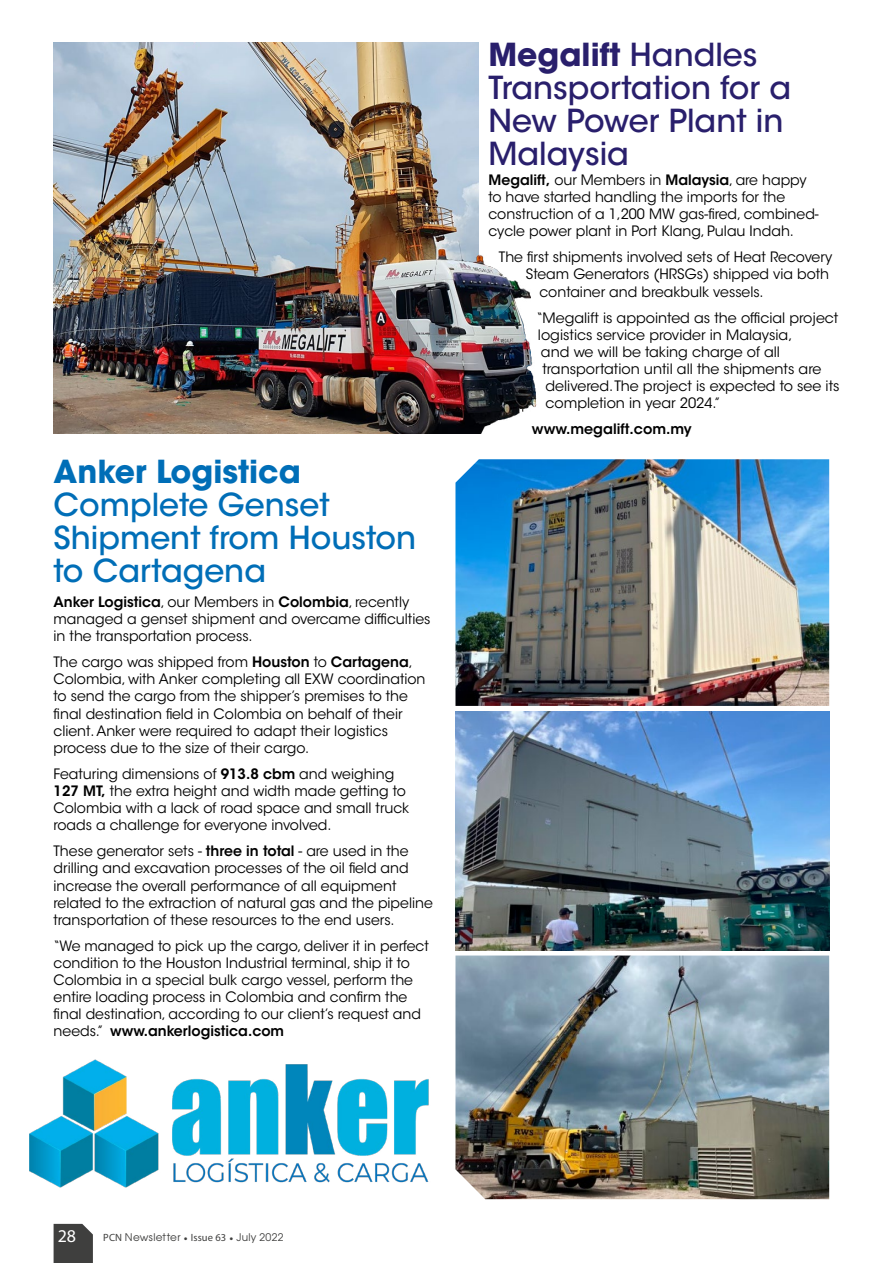
<style>
.page{position:relative;width:893px;height:1263px;background:#fff}
.page>*{position:absolute;margin:0;border:0;box-sizing:border-box;transform-origin:0 0}
.t1{font:500 31.5px/33px "ITC Avant Garde Std";color:#291f6c}
.t2{font:500 31.5px/33px "ITC Avant Garde Std";color:#006eb7}
.t3{font:700 31.5px "ITC Avant Garde Std";color:#006eb7}
.t4{font:18px "Myriad Pro";color:#fff}
.t5{font:14.25px/17.1px "ITC Avant Garde Std";color:#000}
.t6{font:600 14.25px "ITC Avant Garde Std";color:#000}
.t7{font:10.5px "Avant Garde";letter-spacing:.03em;color:#3f3f3e}
.s1{font-weight:600}
.s2{font-weight:700}
.s3{font-family:"Myriad Pro"}
.s4{font-size:7.5px}
</style>
<div class="page">
<div style="left:54px;top:1224px;width:39px;height:39px;background:#3f3f3e"></div>
<img style="left:53px;top:42px;width:484px;height:392px">
<img style="left:455px;top:459px;width:374px;height:247px">
<img style="left:455px;top:711px;width:374px;height:239px">
<img style="left:455px;top:955px;width:374px;height:244px">
<img style="left:30px;top:1059px;width:399px;height:129px">
<h1 class="t3" style="left:54px;top:450px;width:249px">Anker Logistica</h1>
<h1 class="t2" style="left:54px;top:488px;width:364px">Complete Genset<br>Shipment from Houston to Cartagena</h1>
<p class="t5" style="left:54px;top:593px;width:378px"><span class="s1">Anker Logistica</span>, our Members in <span class="s1">Colombia</span>, recently managed a genset shipment and overcame difficulties in the transportation process.</p>
<p class="t5" style="left:54px;top:654px;width:373px">The cargo was shipped from <span class="s1">Houston</span> to <span class="s1">Cartagena</span>, Colombia, with Anker completing all EXW coordination to send the cargo from the shipper’s premises to the final destination field in Colombia on behalf of their client. Anker were required to adapt their logistics process due to the size of their cargo.</p>
<p class="t5" style="left:54px;top:765px;width:357px">Featuring dimensions of <span class="s1">913.8 cbm</span> and weighing <span class="s1">127 MT,</span> the extra height and width made getting to Colombia with a lack of road space and small truck roads a challenge for everyone involved.</p>
<p class="t5" style="left:54px;top:843px;width:381px">These generator sets - <span class="s1">three in total</span> - are used in the drilling and excavation processes of the oil field and increase the overall performance of all equipment related to the extraction of natural gas and the pipeline transportation of these resources to the end users.</p>
<p class="t5" style="left:54px;top:937px;width:377px">“We managed to pick up the cargo, deliver it in perfect condition to the Houston Industrial terminal, ship it to Colombia in a special bulk cargo vessel, perform the entire loading process in Colombia and confirm the final destination, according to our client’s request and needs.” <span class="s1">www.ankerlogistica.com</span></p>
<h1 class="t1" style="left:488px;top:38px;width:304px"><span class="s2">Megalift</span> Handles<br>Transportation for a<br>New Power Plant in<br>Malaysia</h1>
<p class="t5" style="left:488px;top:171px;width:332px"><span class="s1">Megalift,</span> our Members in <span class="s1">Malaysia</span>, are happy to have started handling the imports for the construction of a 1,200 MW gas-fired, combined&shy;cycle power plant in Port Klang, Pulau Indah.</p>
<p class="t5" style="left:499px;top:249px;width:335px">The first shipments involved sets of Heat Recovery</p>
<p class="t5" style="left:526px;top:266px;width:305px">Steam Generators (HRSGs) shipped via both</p>
<p class="t5" style="left:539px;top:283px;width:226px">container and breakbulk vessels.</p>
<p class="t5" style="left:536px;top:309px;width:303px">“Megalift is appointed as the official project</p>
<p class="t5" style="left:538px;top:326px;width:256px">logistics service provider in Malaysia,</p>
<p class="t5" style="left:541px;top:343px;width:241px">and we will be taking charge of all</p>
<p class="t5" style="left:542px;top:360px;width:280px">transportation until all the shipments are</p>
<p class="t5" style="left:545px;top:377px;width:296px">delivered. The project is expected to see its</p>
<p class="t5" style="left:545px;top:395px;width:177px">completion in year 2024.”</p>
<p class="t6" style="left:532px;top:420px;width:161px">www.megalift.com.my</p>
<p class="t4" style="left:58px;top:1224px;width:20px">28</p>
<p class="t7" style="left:103px;top:1230px;width:182px"><span class="s3">PCN</span> Newsletter <span class="s4">•</span> <span class="s3">Issue 63</span> <span class="s4">•</span> July 2022</p>
</div>
